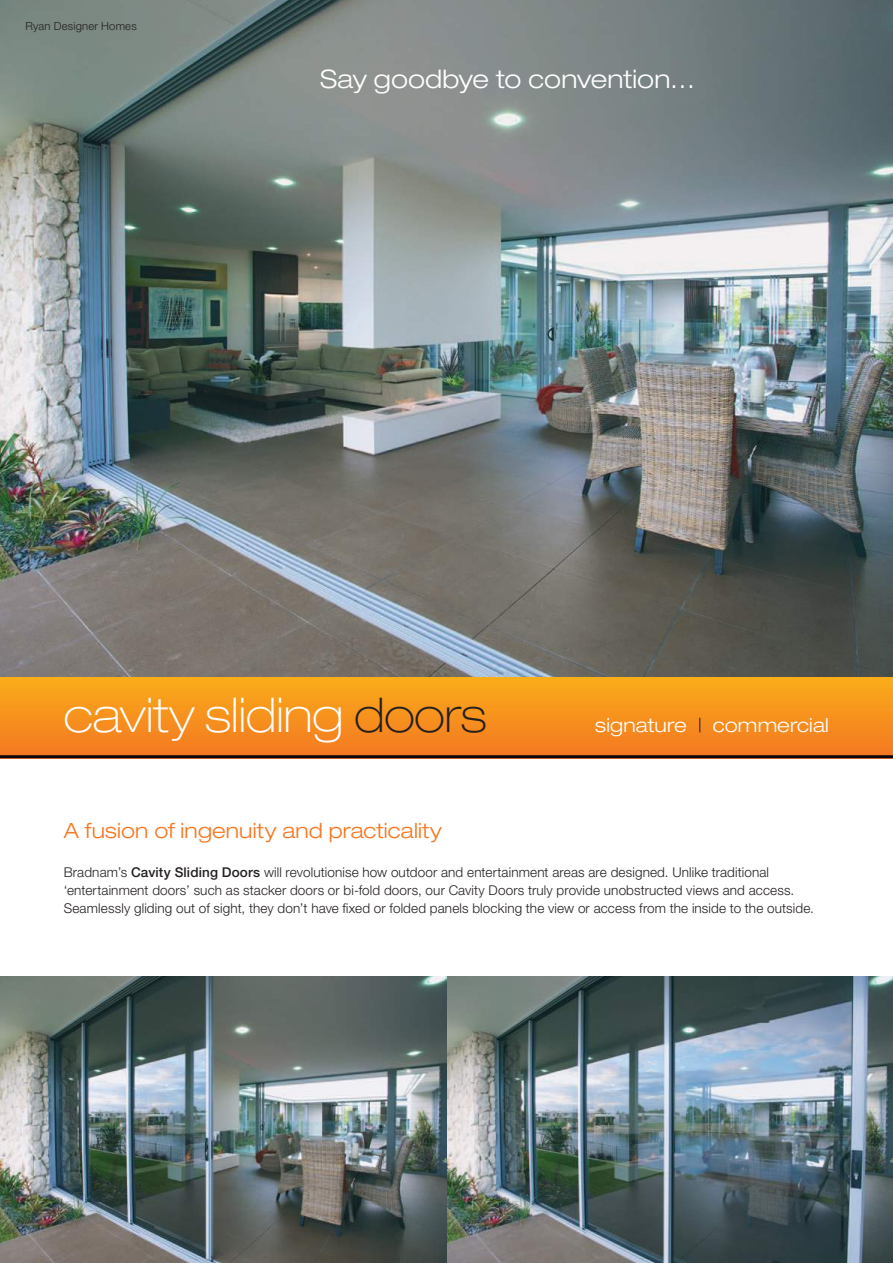
<style>
.page{position:relative;width:893px;height:1263px;background:#fff}
.page>*{position:absolute;margin:0;border:0;box-sizing:border-box;transform-origin:0 0}
.t1{font:100 expanded 48px "Helvetica Neue";letter-spacing:-.005em;color:#fff}
.t2{font:300 expanded 25.5px "Helvetica Neue";color:#fff}
.t3{font:300 expanded 21px "Helvetica Neue";letter-spacing:.01em;color:#f7761f}
.t4{font:300 expanded 19.5px "Helvetica Neue";letter-spacing:.01em;color:#fff}
.t5{font:300 13.5px/18px "Helvetica Neue";letter-spacing:.01em;color:#241f1f}
.t6{font:300 11.25px "Helvetica Neue";letter-spacing:.02em;color:#241f1f}
.s1{color:#241f1f}
.s2{font-weight:500}
</style>
<div class="page">
<img style="left:0;top:0;width:893px;height:677px">
<img style="left:446px;top:977px;width:447px;height:286px">
<img style="left:0;top:977px;width:446px;height:286px">
<div style="left:0;top:677px;width:893px;height:81px;background:linear-gradient(to bottom,#faac1a,#f47722)"></div>
<hr style="left:0;top:755px;width:893px;height:3px;background:#09090f">
<p class="t6" style="left:26px;top:19px;width:113px">Ryan Designer Homes</p>
<h2 class="t2" style="left:320px;top:64px;width:377px">Say goodbye to convention…</h2>
<h1 class="t1" style="left:64px;top:687px;width:424px">cavity sliding <span class="s1">doors</span></h1>
<h3 class="t4" style="left:595px;top:714px;width:235px">signature <span class="s1">|</span> commercial</h3>
<h3 class="t3" style="left:64px;top:818px;width:380px">A fusion of ingenuity and practicality</h3>
<p class="t5" style="left:64px;top:863px;width:752px">Bradnam’s <span class="s2">Cavity Sliding Doors</span> will revolutionise how outdoor and entertainment areas are designed. Unlike traditional ‘entertainment doors’ such as stacker doors or bi-fold doors, our Cavity Doors truly provide unobstructed views and access.<br>Seamlessly gliding out of sight, they don’t have fixed or folded panels blocking the view or access from the inside to the outside.</p>
</div>
